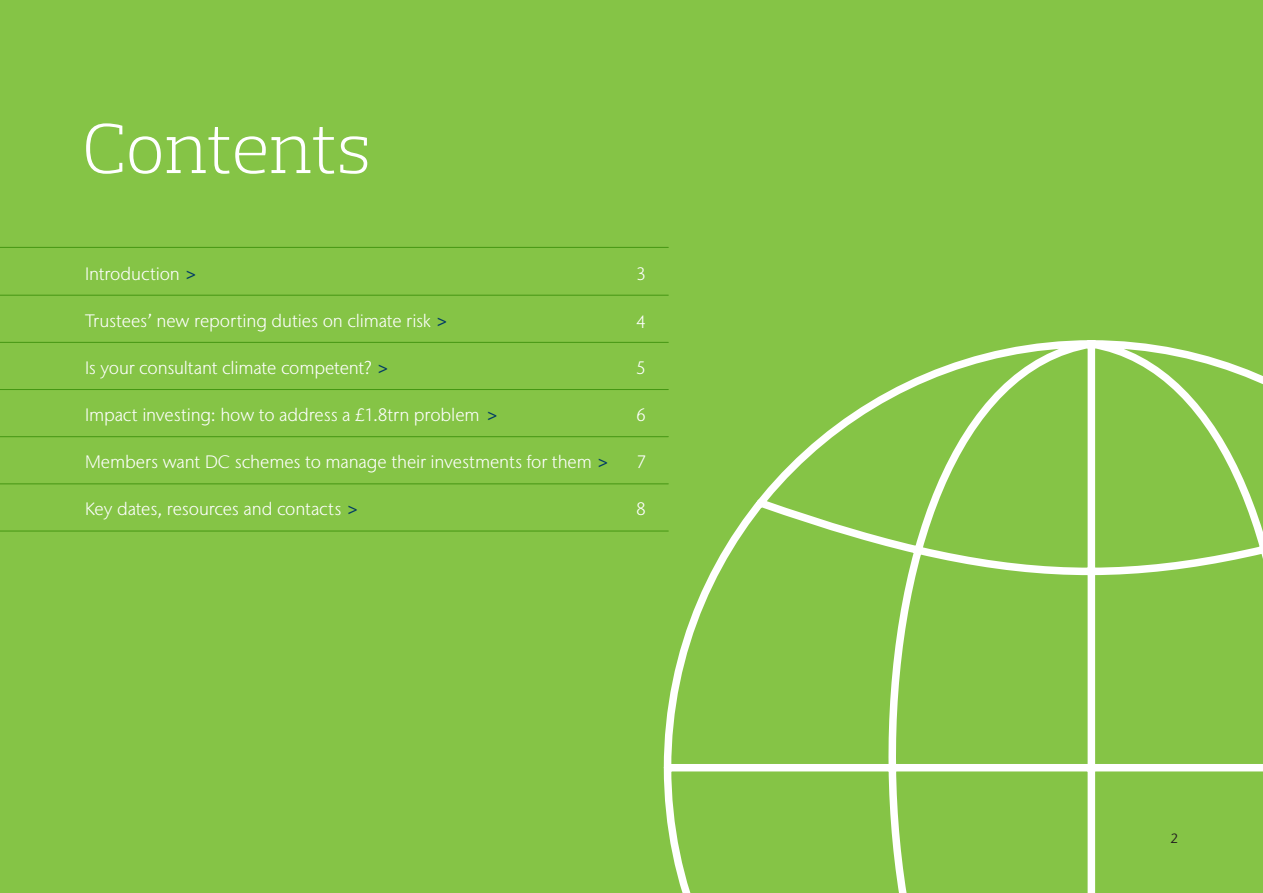
<style>
.page{position:relative;width:1263px;height:893px;background:#85c446}
.page>*{position:absolute;margin:0;border:0;box-sizing:border-box;transform-origin:0 0}
.t1{font:300 72px "Prelo Slab";letter-spacing:-.01em;color:#fff}
.t2{font:300 18px "Stone Sans IIITC Pro";letter-spacing:-.005em;color:#fff}
.t3{font:13.5px "Stone Sans IIITC Pro";color:#231f20}
.s1{font-size:24px;color:#003a65}
</style>
<div class="page">
<svg style="left:660px;top:340px;width:603px;height:553px"></svg>
<h1 class="t1" style="left:82px;top:105px;width:291px">Contents</h1>
<p class="t2" style="left:85px;top:262px;width:114px">Introduction <span class="s1">&gt;</span></p>
<p class="t2" style="left:636px;top:262px;width:11px">3</p>
<p class="t2" style="left:85px;top:309px;width:365px">Trustees’ new reporting duties on climate risk <span class="s1">&gt;</span></p>
<p class="t2" style="left:636px;top:311px;width:11px">4</p>
<p class="t2" style="left:85px;top:356px;width:306px">Is your consultant climate competent? <span class="s1">&gt;</span></p>
<p class="t2" style="left:636px;top:356px;width:11px">5</p>
<p class="t2" style="left:85px;top:403px;width:415px">Impact investing: how to address a £1.8trn problem <span class="s1">&gt;</span></p>
<p class="t2" style="left:636px;top:403px;width:11px">6</p>
<p class="t2" style="left:85px;top:450px;width:563px">Members want DC schemes to manage their investments for them <span class="s1">&gt;</span> 7</p>
<p class="t2" style="left:85px;top:497px;width:276px">Key dates, resources and contacts <span class="s1">&gt;</span></p>
<p class="t2" style="left:636px;top:497px;width:11px">8</p>
<p class="t3" style="left:1170px;top:830px;width:9px">2</p>
</div>
